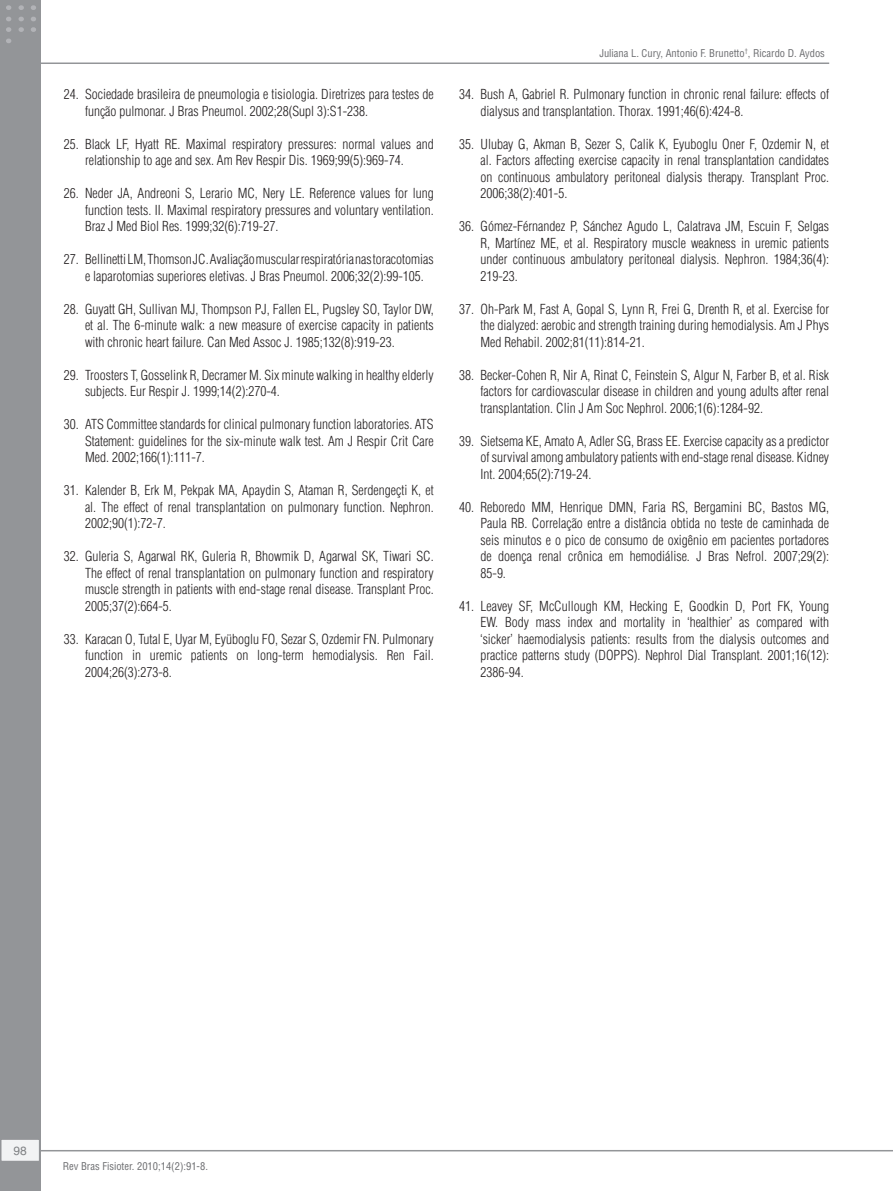
<style>
.page{position:relative;width:893px;height:1191px;background:#fff}
.page>*{position:absolute;margin:0;border:0;box-sizing:border-box;transform-origin:0 0}
.z05_4_referencias{font:300 condensed 13.5px/16.5px "Helvetica LT Std";color:#231f20;text-align:justify}
.t1{font:12px "Helvetica LT Std";color:#808285}
.t2{font:condensed 10.5px "Helvetica LT Std";color:#6c6d70}
</style>
<div class="page">
<hr style="left:14px;top:1150px;width:879px;height:1px;background:#939598">
<hr style="left:13px;top:62px;width:816px;height:2px;background:#939598">
<div style="left:0;top:0;width:40px;height:1191px;background:#939598"></div>
<div style="left:1px;top:1139px;width:39px;height:22px;background:#f2f3f4"></div>
<div style="left:0;top:1138px;width:40px;height:24px;border:2px solid #939598"></div>
<svg style="left:6px;top:39px;width:5px;height:4px"></svg>
<svg style="left:6px;top:27px;width:5px;height:5px"></svg>
<svg style="left:6px;top:17px;width:5px;height:4px"></svg>
<svg style="left:6px;top:5px;width:5px;height:5px"></svg>
<svg style="left:19px;top:27px;width:5px;height:5px"></svg>
<svg style="left:19px;top:17px;width:5px;height:4px"></svg>
<svg style="left:19px;top:5px;width:5px;height:5px"></svg>
<svg style="left:31px;top:27px;width:5px;height:5px"></svg>
<svg style="left:31px;top:17px;width:5px;height:4px"></svg>
<svg style="left:31px;top:5px;width:5px;height:5px"></svg>
<p class="z05_4_referencias" style="left:85px;top:86px;width:350px;text-indent:-21px">24. Sociedade brasileira de pneumologia e tisiologia. Diretrizes para testes de função pulmonar. J Bras Pneumol. 2002;28(Supl 3):S1-238.</p>
<p class="z05_4_referencias" style="left:85px;top:135px;width:350px;text-indent:-21px">25. Black LF, Hyatt RE. Maximal respiratory pressures: normal values and relationship to age and sex. Am Rev Respir Dis. 1969;99(5):969-74.</p>
<p class="z05_4_referencias" style="left:85px;top:185px;width:350px;text-indent:-21px">26. Neder JA, Andreoni S, Lerario MC, Nery LE. Reference values for lung function tests. II. Maximal respiratory pressures and voluntary ventilation.<br>Braz J Med Biol Res. 1999;32(6):719-27.</p>
<p class="z05_4_referencias" style="left:85px;top:251px;width:350px;text-indent:-21px">27. Bellinetti LM, Thomson JC. Avaliação muscular respiratória nas toracotomias e laparotomias superiores eletivas. J Bras Pneumol. 2006;32(2):99-105.</p>
<p class="z05_4_referencias" style="left:85px;top:300px;width:350px;text-indent:-21px">28. Guyatt GH, Sullivan MJ, Thompson PJ, Fallen EL, Pugsley SO, Taylor DW, et al. The 6-minute walk: a new measure of exercise capacity in patients with chronic heart failure. Can Med Assoc J. 1985;132(8):919-23.</p>
<p class="z05_4_referencias" style="left:85px;top:366px;width:350px;text-indent:-21px">29. Troosters T, Gosselink R, Decramer M. Six minute walking in healthy elderly subjects. Eur Respir J. 1999;14(2):270-4.</p>
<p class="z05_4_referencias" style="left:85px;top:416px;width:350px;text-indent:-21px">30. ATS Committee standards for clinical pulmonary function laboratories. ATS Statement: guidelines for the six-minute walk test. Am J Respir Crit Care Med. 2002;166(1):111-7.</p>
<p class="z05_4_referencias" style="left:85px;top:482px;width:350px;text-indent:-21px">31. Kalender B, Erk M, Pekpak MA, Apaydin S, Ataman R, Serdengeçti K, et al. The effect of renal transplantation on pulmonary function. Nephron.<br>2002;90(1):72-7.</p>
<p class="z05_4_referencias" style="left:85px;top:548px;width:350px;text-indent:-21px">32. Guleria S, Agarwal RK, Guleria R, Bhowmik D, Agarwal SK, Tiwari SC.<br>The effect of renal transplantation on pulmonary function and respiratory muscle strength in patients with end-stage renal disease. Transplant Proc.<br>2005;37(2):664-5.</p>
<p class="z05_4_referencias" style="left:85px;top:630px;width:350px;text-indent:-21px">33. Karacan O, Tutal E, Uyar M, Eyüboglu FO, Sezar S, Ozdemir FN. Pulmonary function in uremic patients on long-term hemodialysis. Ren Fail.<br>2004;26(3):273-8.</p>
<p class="t2" style="left:599px;top:46px;width:227px">Juliana L. Cury, Antonio F. Brunetto<sup>†</sup>, Ricardo D. Aydos</p>
<p class="z05_4_referencias" style="left:480px;top:86px;width:350px;text-indent:-21px">34. Bush A, Gabriel R. Pulmonary function in chronic renal failure: effects of dialysus and transplantation. Thorax. 1991;46(6):424-8.</p>
<p class="z05_4_referencias" style="left:480px;top:135px;width:350px;text-indent:-21px">35. Ulubay G, Akman B, Sezer S, Calik K, Eyuboglu Oner F, Ozdemir N, et al. Factors affecting exercise capacity in renal transplantation candidates on continuous ambulatory peritoneal dialysis therapy. Transplant Proc.<br>2006;38(2):401-5.</p>
<p class="z05_4_referencias" style="left:480px;top:218px;width:350px;text-indent:-21px">36. Gómez-Férnandez P, Sánchez Agudo L, Calatrava JM, Escuin F, Selgas R, Martínez ME, et al. Respiratory muscle weakness in uremic patients under continuous ambulatory peritoneal dialysis. Nephron. 1984;36(4):<br>219-23.</p>
<p class="z05_4_referencias" style="left:480px;top:300px;width:350px;text-indent:-21px">37. Oh-Park M, Fast A, Gopal S, Lynn R, Frei G, Drenth R, et al. Exercise for the dialyzed: aerobic and strength training during hemodialysis. Am J Phys Med Rehabil. 2002;81(11):814-21.</p>
<p class="z05_4_referencias" style="left:480px;top:366px;width:350px;text-indent:-21px">38. Becker-Cohen R, Nir A, Rinat C, Feinstein S, Algur N, Farber B, et al. Risk factors for cardiovascular disease in children and young adults after renal transplantation. Clin J Am Soc Nephrol. 2006;1(6):1284-92.</p>
<p class="z05_4_referencias" style="left:480px;top:432px;width:350px;text-indent:-21px">39. Sietsema KE, Amato A, Adler SG, Brass EE. Exercise capacity as a predictor of survival among ambulatory patients with end-stage renal disease. Kidney Int. 2004;65(2):719-24.</p>
<p class="z05_4_referencias" style="left:480px;top:498px;width:350px;text-indent:-21px">40. Reboredo MM, Henrique DMN, Faria RS, Bergamini BC, Bastos MG, Paula RB. Correlação entre a distância obtida no teste de caminhada de seis minutos e o pico de consumo de oxigênio em pacientes portadores de doença renal crônica em hemodiálise. J Bras Nefrol. 2007;29(2):<br>85-9.</p>
<p class="z05_4_referencias" style="left:480px;top:597px;width:350px;text-indent:-21px">41. Leavey SF, McCullough KM, Hecking E, Goodkin D, Port FK, Young EW. Body mass index and mortality in ‘healthier’ as compared with ‘sicker’ haemodialysis patients: results from the dialysis outcomes and practice patterns study (DOPPS). Nephrol Dial Transplant. 2001;16(12):<br>2386-94.</p>
<p class="t1" style="left:14px;top:1143px;width:15px">98</p>
<p class="t2" style="left:63px;top:1160px;width:147px">Rev Bras Fisioter. 2010;14(2):91-8.</p>
</div>
